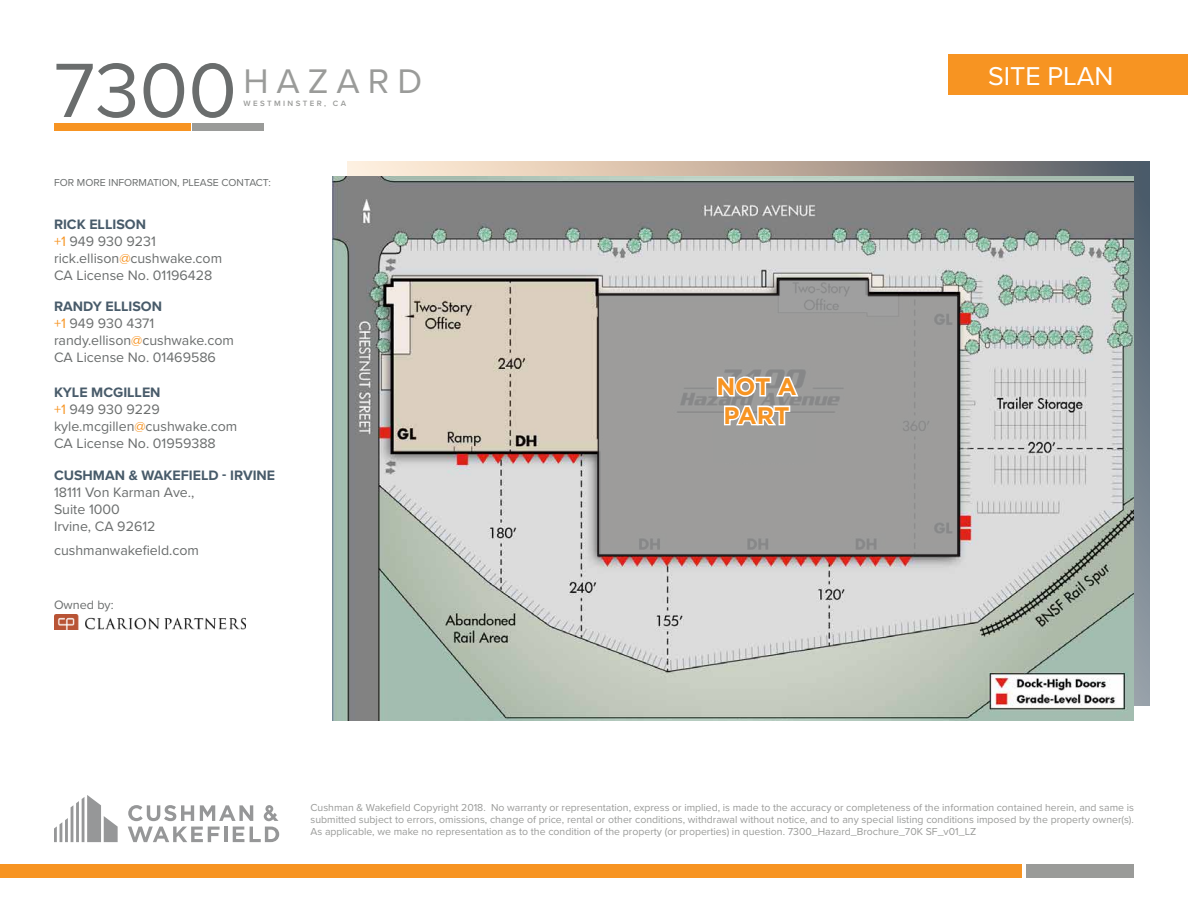
<style>
.page{position:relative;width:1188px;height:918px;background:#fff}
.page>*{position:absolute;margin:0;border:0;box-sizing:border-box;transform-origin:0 0}
.t1{font:79.65px "Proxima Nova";color:#6a6d6d}
.t2{font:35.4px "Proxima Nova";letter-spacing:.225em;color:#9a9b99}
.t3{font:26.7px "Proxima Nova";color:#fff}
.t4{font:700 24px/28.8px "Gotham";color:#f79422}
.t5{font:14.1px/17px "Proxima Nova";color:#6a6d6d}
.t6{font:700 14.1px "Proxima Nova";color:#485b6a}
.t7{font:12.6px "Proxima Nova";color:#6a6d6d}
.t8{font:10.5px/12px "Proxima Nova";color:#9a9b99;text-align:justify}
.t9{font:10.5px "Proxima Nova";color:#6a6d6d}
.t10{font:600 7.95px "Proxima Nova";letter-spacing:.3em;color:#9a9b99}
.s1{font-weight:700;color:#485b6a}
.s2{color:#f79422}
</style>
<div class="page">
<svg style="left:347px;top:162px;width:802px;height:543px;background:#9b9997"></svg>
<img style="left:332px;top:177px;width:802px;height:543px">
<img style="left:54px;top:614px;width:191px;height:16px">
<div style="left:54px;top:123px;width:136px;height:8px;background:#f79422"></div>
<div style="left:193px;top:123px;width:71px;height:8px;background:#9a9b99"></div>
<div style="left:0;top:864px;width:1022px;height:14px;background:#f79422"></div>
<div style="left:1026px;top:864px;width:108px;height:14px;background:#9a9b99"></div>
<svg style="left:54px;top:795px;width:64px;height:47px"></svg>
<hr style="left:224px;top:827px;width:4px;height:15px;background:#969798">
<svg style="left:233px;top:827px;width:11px;height:15px"></svg>
<svg style="left:250px;top:827px;width:29px;height:15px"></svg>
<svg style="left:128px;top:805px;width:66px;height:16px"></svg>
<svg style="left:200px;top:805px;width:53px;height:16px"></svg>
<svg style="left:128px;top:827px;width:92px;height:15px"></svg>
<svg style="left:264px;top:805px;width:15px;height:16px"></svg>
<div style="left:948px;top:54px;width:240px;height:40px;background:#f79422"></div>
<svg style="left:597px;top:278px;width:362px;height:279px;background:#9a9898"></svg>
<svg style="left:715px;top:375px;width:86px;height:53px"></svg>
<h1 class="t1" style="left:54px;top:31px;width:185px">7300</h1>
<h2 class="t2" style="left:243px;top:55px;width:180px">HAZARD</h2>
<p class="t10" style="left:243px;top:97px;width:104px">WESTMINSTER, CA</p>
<p class="t9" style="left:54px;top:175px;width:218px">FOR MORE INFORMATION, PLEASE CONTACT:</p>
<h3 class="t5" style="left:54px;top:215px;width:170px"><span class="s1">RICK ELLISON<br></span><span class="s2">+1</span> 949 930 9231 rick.ellison<span class="s2">@</span>cushwake.com<br>CA License No. 01196428</h3>
<h3 class="t5" style="left:54px;top:297px;width:181px"><span class="s1">RANDY ELLISON<br></span><span class="s2">+1</span> 949 930 4371 randy.ellison<span class="s2">@</span>cushwake.com<br>CA License No. 01469586</h3>
<h3 class="t5" style="left:54px;top:384px;width:185px"><span class="s1">KYLE MCGILLEN<br></span><span class="s2">+1</span> 949 930 9229 kyle.mcgillen<span class="s2">@</span>cushwake.com<br>CA License No. 01959388</h3>
<h3 class="t6" style="left:54px;top:465px;width:223px">CUSHMAN &amp; WAKEFIELD - IRVINE</h3>
<h3 class="t5" style="left:54px;top:483px;width:142px">18111 Von Karman Ave.,<br>Suite 1000<br>Irvine, CA 92612</h3>
<h3 class="t5" style="left:54px;top:541px;width:147px">cushmanwakefield.com</h3>
<p class="t7" style="left:54px;top:596px;width:61px">Owned by:</p>
<h3 class="t4" style="left:716px;top:372px;width:82px">NOT A<br>PART</h3>
<h3 class="t3" style="left:988px;top:56px;width:127px">SITE PLAN</h3>
<p class="t8" style="left:310px;top:801px;width:825px">Cushman &amp; Wakefield Copyright 2018. No warranty or representation, express or implied, is made to the accuracy or completeness of the information contained herein, and same is submitted subject to errors, omissions, change of price, rental or other conditions, withdrawal without notice, and to any special listing conditions imposed by the property owner(s).<br>As applicable, we make no representation as to the condition of the property (or properties) in question. 7300_Hazard_Brochure_70K SF_v01_LZ</p>
</div>
